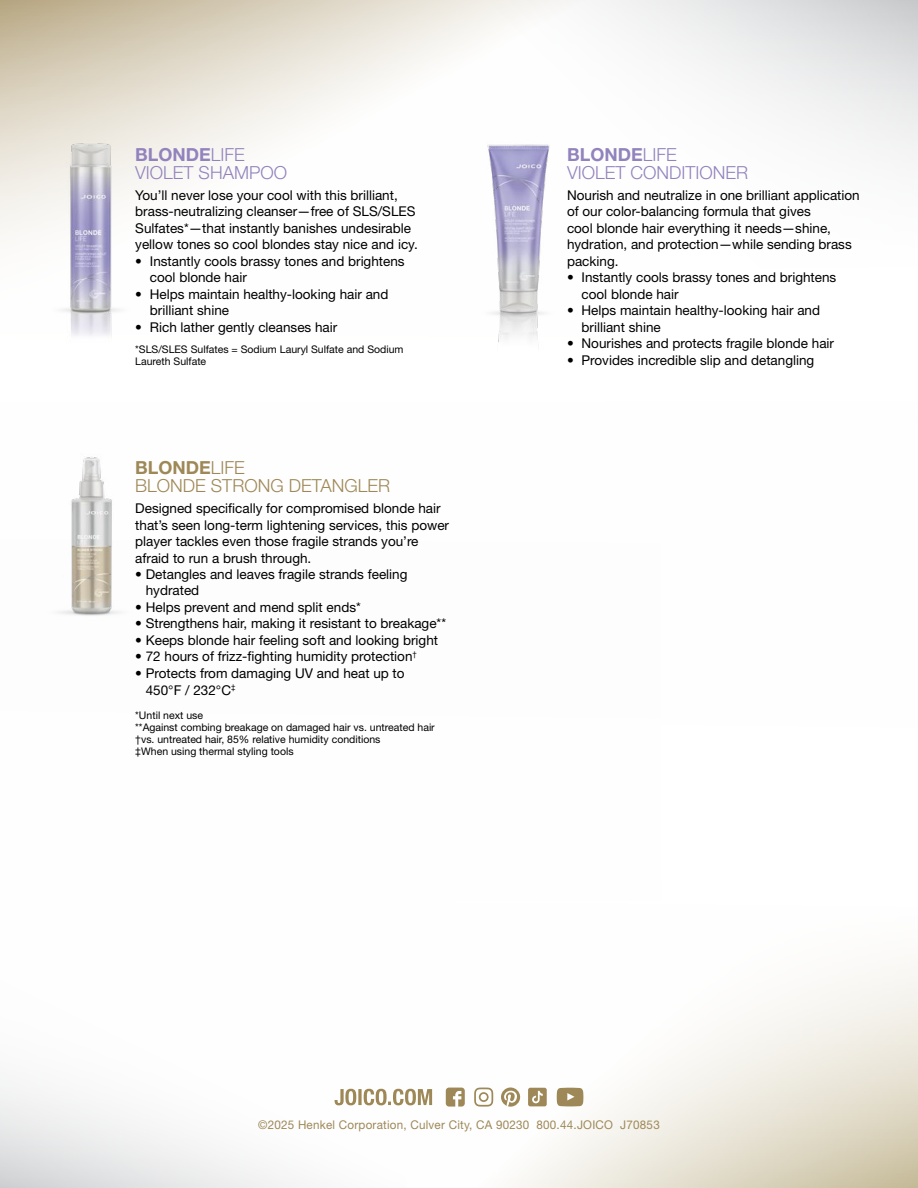
<style>
.page{position:relative;width:918px;height:1188px;background:#fff}
.page>*{position:absolute;margin:0;border:0;box-sizing:border-box;transform-origin:0 0}
.t1{font:300 18px/18px "Helvetica Neue LT Std";color:#9283bd}
.t2{font:300 18px/18px "Helvetica Neue LT Std";color:#9e8857}
.t3{font:13.5px/16.5px "Helvetica Neue LT Std";color:#000}
.t4{font:12px "Helvetica Neue LT Std";letter-spacing:.02em;color:#9e8857}
.t5{font:10.5px/12px "Helvetica Neue LT Std";color:#000}
.s1{font-weight:700}
</style>
<div class="page">
<svg style="left:0;top:0;width:918px;height:235px"></svg>
<svg style="left:0;top:966px;width:918px;height:222px"></svg>
<img style="left:25px;top:105px;width:130px;height:231px">
<img style="left:446px;top:106px;width:148px;height:236px">
<img style="left:58px;top:457px;width:62px;height:159px">
<svg style="left:335px;top:1089px;width:97px;height:16px"></svg>
<svg style="left:557px;top:1088px;width:26px;height:18px"></svg>
<svg style="left:528px;top:1088px;width:19px;height:18px"></svg>
<svg style="left:446px;top:1088px;width:19px;height:19px"></svg>
<svg style="left:501px;top:1088px;width:19px;height:19px"></svg>
<svg style="left:474px;top:1088px;width:19px;height:19px"></svg>
<h1 class="t1" style="left:135px;top:145px;width:153px"><span class="s1">BLONDE</span>LIFE<br>VIOLET SHAMPOO</h1>
<p class="t3" style="left:135px;top:187px;width:284px">You’ll never lose your cool with this brilliant, brass-neutralizing cleanser—free of SLS/SLES Sulfates*—that instantly banishes undesirable yellow tones so cool blondes stay nice and icy.</p>
<p class="t3" style="left:150px;top:253px;width:256px;text-indent:-15px">• Instantly cools brassy tones and brightens cool blonde hair</p>
<p class="t3" style="left:150px;top:286px;width:240px;text-indent:-15px">• Helps maintain healthy-looking hair and brilliant shine</p>
<p class="t3" style="left:135px;top:319px;width:204px">• Rich lather gently cleanses hair</p>
<p class="t5" style="left:135px;top:343px;width:270px">*SLS/SLES Sulfates = Sodium Lauryl Sulfate and Sodium<br>Laureth Sulfate</p>
<h1 class="t2" style="left:135px;top:458px;width:256px"><span class="s1">BLONDE</span>LIFE<br>BLONDE STRONG DETANGLER</h1>
<p class="t3" style="left:135px;top:500px;width:315px">Designed specifically for compromised blonde hair that’s seen long-term lightening services, this power player tackles even those fragile strands you’re afraid to run a brush through.</p>
<p class="t3" style="left:146px;top:566px;width:263px;text-indent:-11px">• Detangles and leaves fragile strands feeling hydrated</p>
<p class="t3" style="left:135px;top:599px;width:227px">• Helps prevent and mend split ends*</p>
<p class="t3" style="left:135px;top:615px;width:312px">• Strengthens hair, making it resistant to breakage**</p>
<p class="t3" style="left:135px;top:632px;width:304px">• Keeps blonde hair feeling soft and looking bright</p>
<p class="t3" style="left:135px;top:648px;width:283px">• 72 hours of frizz-fighting humidity protection<sup>†</sup></p>
<p class="t3" style="left:146px;top:665px;width:260px;text-indent:-11px">• Protects from damaging UV and heat up to<br>450°F / 232°C<sup>‡</sup></p>
<p class="t5" style="left:135px;top:709px;width:301px">*Until next use<br>**Against combing breakage on damaged hair vs. untreated hair †vs. untreated hair, 85% relative humidity conditions<br>‡When using thermal styling tools</p>
<h1 class="t1" style="left:567px;top:145px;width:183px"><span class="s1">BLONDE</span>LIFE<br>VIOLET CONDITIONER</h1>
<p class="t3" style="left:567px;top:187px;width:294px">Nourish and neutralize in one brilliant application of our color-balancing formula that gives<br>cool blonde hair everything it needs—shine, hydration, and protection—while sending brass packing.</p>
<p class="t3" style="left:582px;top:269px;width:256px;text-indent:-15px">• Instantly cools brassy tones and brightens cool blonde hair</p>
<p class="t3" style="left:582px;top:302px;width:240px;text-indent:-15px">• Helps maintain healthy-looking hair and brilliant shine</p>
<p class="t3" style="left:567px;top:335px;width:269px">• Nourishes and protects fragile blonde hair</p>
<p class="t3" style="left:567px;top:352px;width:249px">• Provides incredible slip and detangling</p>
<p class="t4" style="left:258px;top:1117px;width:403px">©2025 Henkel Corporation, Culver City, CA 90230 800.44.JOICO J70853</p>
</div>
